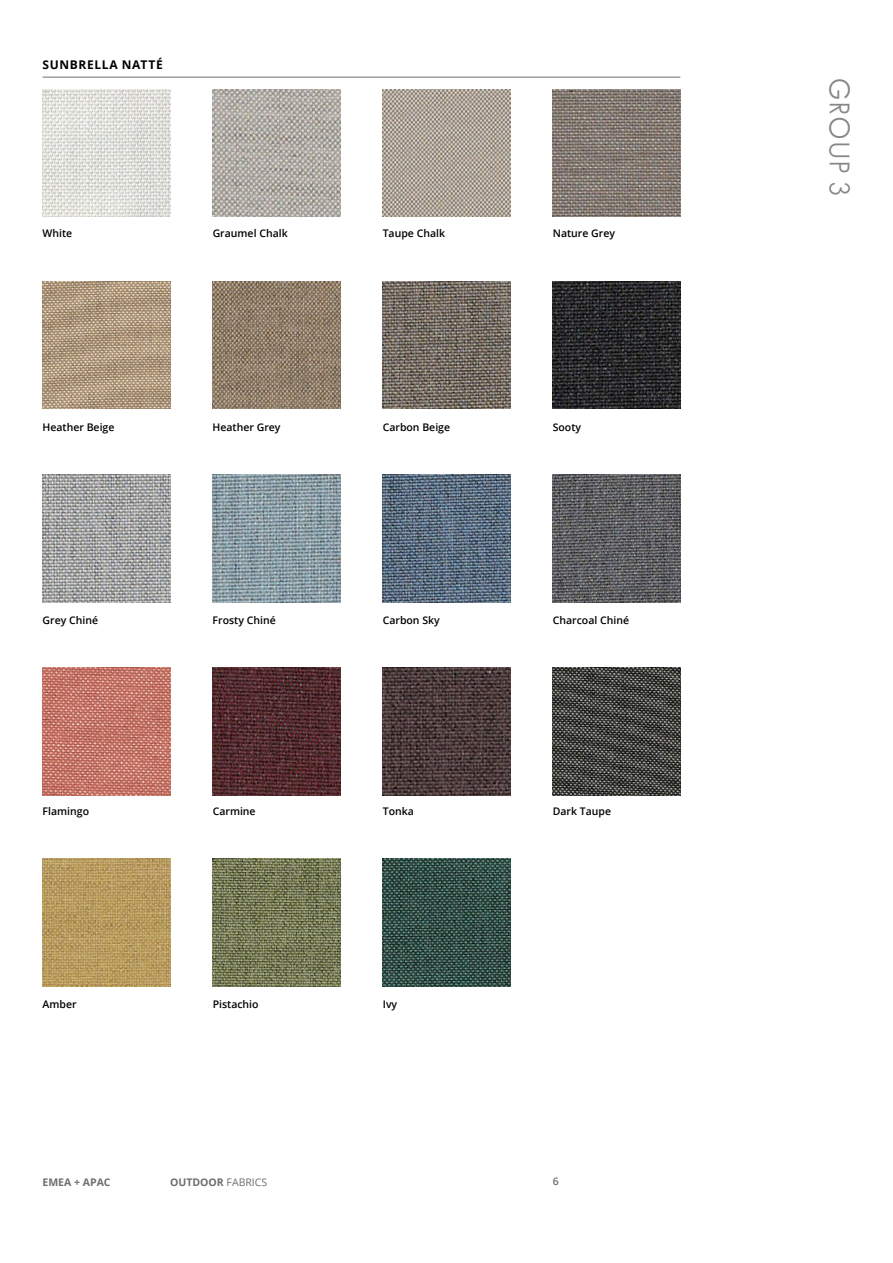
<style>
.page{position:relative;width:893px;height:1263px;background:#fff}
.page>*{position:absolute;margin:0;border:0;box-sizing:border-box;transform-origin:0 0}
.t1{font:300 31.5px "Tw Cen MT Pro";letter-spacing:.03em;color:#878787}
.t2{font:700 12px "Open Sans";letter-spacing:.05em;color:#000}
.t3{font:600 10.5px "Open Sans";color:#000}
.t4{font:700 10.5px "Open Sans";color:#706f6f}
.t5{font:600 10.5px "Open Sans";color:#706f6f}
.s1{font-weight:400}
</style>
<div class="page">
<hr style="left:43px;top:77px;width:637px;height:1px;background:#706f6f">
<img style="left:213px;top:89px;width:127px;height:128px">
<img style="left:43px;top:281px;width:127px;height:128px">
<img style="left:383px;top:475px;width:127px;height:127px">
<img style="left:43px;top:858px;width:127px;height:128px">
<img style="left:213px;top:281px;width:127px;height:128px">
<img style="left:43px;top:475px;width:127px;height:127px">
<img style="left:213px;top:475px;width:127px;height:127px">
<img style="left:43px;top:668px;width:127px;height:127px">
<img style="left:553px;top:475px;width:127px;height:127px">
<img style="left:383px;top:858px;width:127px;height:128px">
<img style="left:553px;top:668px;width:127px;height:127px">
<img style="left:213px;top:858px;width:127px;height:128px">
<img style="left:553px;top:89px;width:127px;height:128px">
<img style="left:553px;top:281px;width:127px;height:128px">
<img style="left:383px;top:668px;width:127px;height:127px">
<img style="left:213px;top:668px;width:127px;height:127px">
<img style="left:383px;top:281px;width:127px;height:128px">
<img style="left:43px;top:89px;width:127px;height:128px">
<img style="left:383px;top:89px;width:127px;height:128px">
<p class="t2" style="left:43px;top:56px;width:122px">SUNBRELLA NATTÉ</p>
<p class="t3" style="left:383px;top:226px;width:64px">Taupe Chalk</p>
<p class="t3" style="left:43px;top:226px;width:31px">White</p>
<p class="t3" style="left:553px;top:226px;width:64px">Nature Grey</p>
<p class="t3" style="left:213px;top:226px;width:77px">Graumel Chalk</p>
<p class="t3" style="left:43px;top:420px;width:73px">Heather Beige</p>
<p class="t3" style="left:213px;top:420px;width:69px">Heather Grey</p>
<p class="t3" style="left:383px;top:420px;width:69px">Carbon Beige</p>
<p class="t3" style="left:553px;top:420px;width:30px">Sooty</p>
<p class="t3" style="left:43px;top:613px;width:57px">Grey Chiné</p>
<p class="t3" style="left:383px;top:613px;width:59px">Carbon Sky</p>
<p class="t3" style="left:213px;top:613px;width:65px">Frosty Chiné</p>
<p class="t3" style="left:553px;top:613px;width:78px">Charcoal Chiné</p>
<p class="t3" style="left:43px;top:804px;width:48px">Flamingo</p>
<p class="t3" style="left:213px;top:804px;width:44px">Carmine</p>
<p class="t3" style="left:383px;top:804px;width:33px">Tonka</p>
<p class="t3" style="left:553px;top:804px;width:60px">Dark Taupe</p>
<p class="t3" style="left:43px;top:997px;width:36px">Amber</p>
<p class="t3" style="left:213px;top:997px;width:47px">Pistachio</p>
<p class="t3" style="left:383px;top:997px;width:16px">Ivy</p>
<p class="t4" style="left:43px;top:1175px;width:70px">EMEA + APAC</p>
<p class="t4" style="left:170px;top:1175px;width:99px">OUTDOOR <span class="s1">FABRICS</span></p>
<p class="t5" style="left:553px;top:1174px;width:7px">6</p>
<h1 class="t1" style="left:857px;top:77px;width:120px;rotate:90deg">GROUP 3</h1>
</div>
